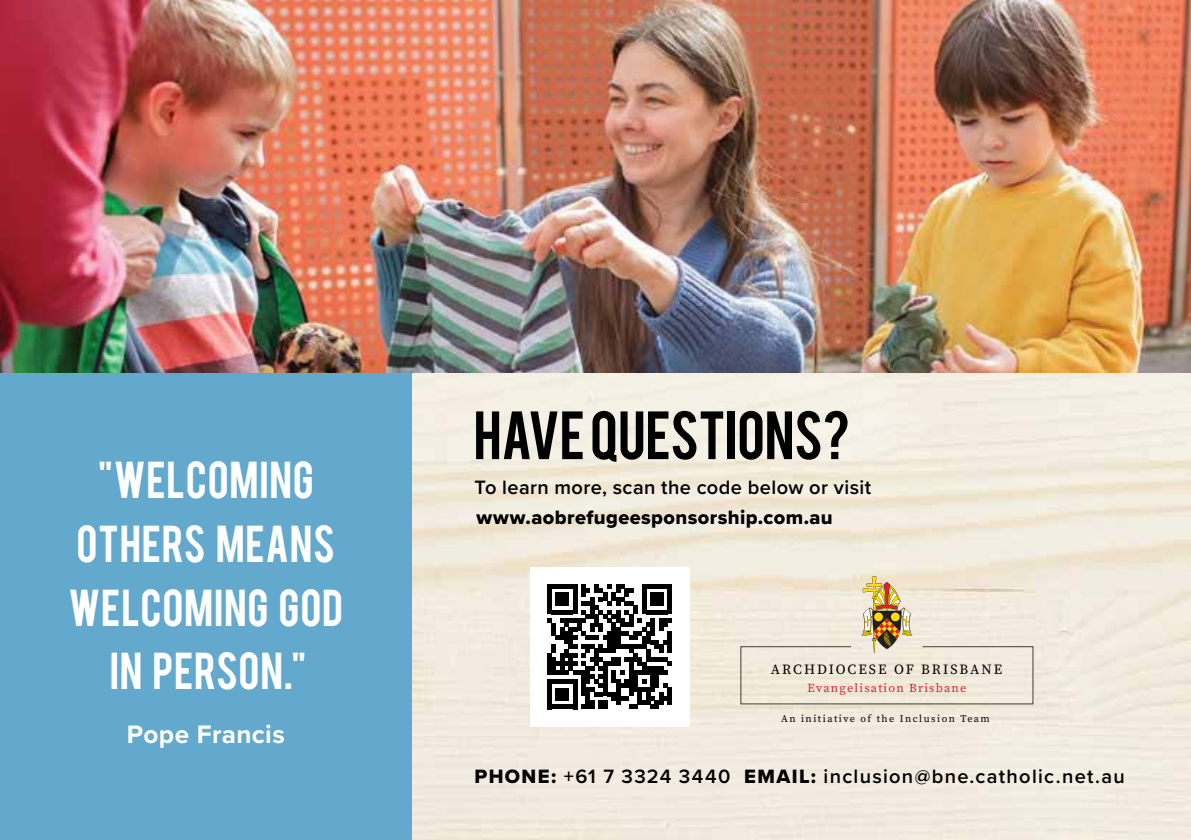
<style>
.page{position:relative;width:1191px;height:840px;background:#fff}
.page>*{position:absolute;margin:0;border:0;box-sizing:border-box;transform-origin:0 0}
.t1{font:53.4px "Bebas";letter-spacing:-.005em;color:#000}
.t2{font:40.8px/63.6px "Bebas";letter-spacing:.015em;color:#fff;text-align:center}
.t3{font:700 26.2px "Proxima Nova";letter-spacing:.015em;color:#fff}
.t4{font:600 20px "Proxima Nova";letter-spacing:.065em;color:#000}
.t5{font:600 20px "Proxima Nova";letter-spacing:.02em;color:#000}
.t6{font:20px "Proxima Nova Extrabld";letter-spacing:.02em;color:#000}
.t7{font:14px "Source Serif Pro";letter-spacing:.14em;color:#000}
.t8{font:12.2px "Source Serif Pro";letter-spacing:.1em;color:#d82231}
.t9{font:10.2px "Source Serif Pro";letter-spacing:.15em;color:#000}
.s1{font-family:"Proxima Nova Extrabld";font-weight:400}
</style>
<div class="page">
<img style="left:412px;top:372px;width:779px;height:467px">
<svg style="left:740px;top:576px;width:293px;height:128px;background:#ebe1d0"></svg>
<div style="left:530px;top:566px;width:159px;height:160px;background:#fff"></div>
<svg style="left:547px;top:584px;width:125px;height:124px"></svg>
<div style="left:667px;top:687px;width:5px;height:17px;background:#000"></div>
<div style="left:0;top:372px;width:412px;height:467px;background:#63a8cd"></div>
<img style="left:0;top:0;width:1191px;height:372px">
<h2 class="t2" style="left:69px;top:445px;width:276px">"WELCOMING<br>OTHERS MEANS<br>WELCOMING GOD<br>IN PERSON."</h2>
<h3 class="t3" style="left:127px;top:714px;width:159px">Pope Francis</h3>
<h1 class="t1" style="left:473px;top:396px;width:378px">HAVE QUESTIONS?</h1>
<p class="t5" style="left:474px;top:471px;width:398px">To learn more, scan the code below or visit</p>
<p class="t6" style="left:476px;top:501px;width:358px">www.aobrefugeesponsorship.com.au</p>
<p class="t7" style="left:771px;top:660px;width:233px">ARCHDIOCESE OF BRISBANE</p>
<p class="t9" style="left:781px;top:711px;width:210px">An initiative of the Inclusion Team</p>
<p class="t8" style="left:807px;top:679px;width:160px">Evangelisation Brisbane</p>
<p class="t4" style="left:474px;top:760px;width:652px"><span class="s1">PHONE:</span> +61 7 3324 3440 <span class="s1">EMAIL:</span> inclusion@bne.catholic.net.au</p>
</div>
